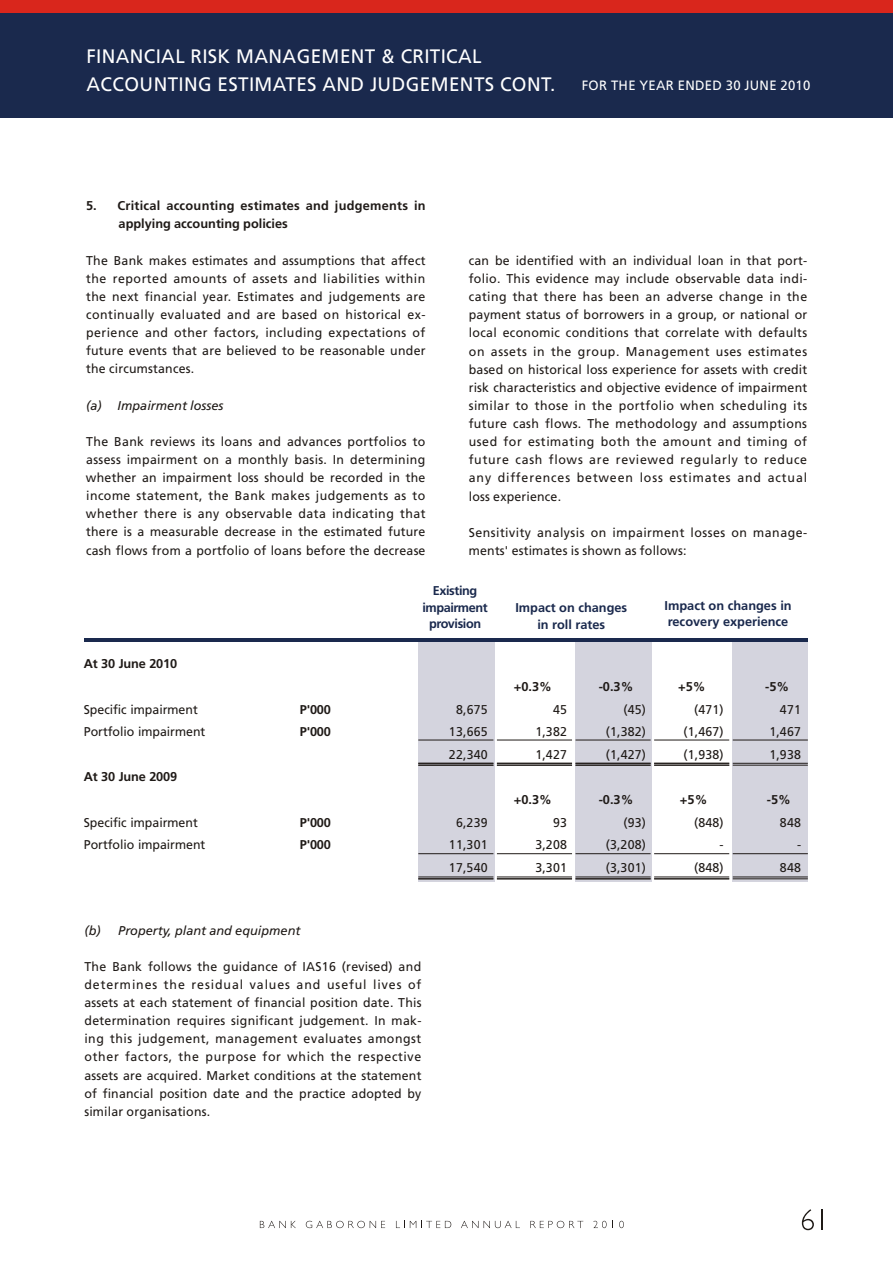
<style>
.page{position:relative;width:894px;height:1263px;background:#fff}
.page>*{position:absolute;margin:0;border:0;box-sizing:border-box;transform-origin:0 0}
.t1{font:19.5px/27.8px "Frutiger 55 Roman";color:#fff}
.t2{font:13.5px "Frutiger 55 Roman";color:#fff}
.t3{font:12.75px/18.1px "Frutiger 55 Roman";color:#1f1a17;text-align:justify}
.t4{font:12.75px/18.1px "Frutiger 55 Roman";letter-spacing:.025em;color:#1f1a17}
.t5{font:700 12.75px "Frutiger 65";color:#1f1a17}
.t6{font:700 12.75px/18.1px "Frutiger 65";letter-spacing:.02em;color:#1f1a17}
.t7{font:700 12.75px/16.6px "Frutiger 65";color:#1a294d;text-align:center}
.t8{font:italic 12.75px "Frutiger 56";color:#1f1a17}
.t9{font:700 12.75px/16.6px "Frutiger 65";letter-spacing:-.035em;color:#1a294d;text-align:center}
</style>
<div class="page">
<svg style="left:260px;top:1221px;width:36px;height:7px"></svg>
<svg style="left:306px;top:1221px;width:79px;height:7px"></svg>
<svg style="left:396px;top:1221px;width:55px;height:7px"></svg>
<svg style="left:461px;top:1221px;width:59px;height:7px"></svg>
<svg style="left:530px;top:1221px;width:53px;height:7px"></svg>
<svg style="left:593px;top:1221px;width:14px;height:7px"></svg>
<svg style="left:619px;top:1221px;width:5px;height:7px"></svg>
<svg style="left:802px;top:1209px;width:12px;height:21px"></svg>
<hr style="left:821px;top:1210px;width:2px;height:20px;background:#1f1a17">
<div style="left:419px;top:640px;width:76px;height:242px;background:#d4d4de"></div>
<div style="left:575px;top:640px;width:76px;height:242px;background:#d4d4de"></div>
<div style="left:733px;top:640px;width:75px;height:242px;background:#d4d4de"></div>
<hr style="left:85px;top:638px;width:723px;height:4px;background:#1a294d">
<svg style="left:418px;top:853px;width:312px;height:1px"></svg>
<hr style="left:733px;top:853px;width:75px;height:1px;background:#1f1a17">
<hr style="left:733px;top:877px;width:75px;height:1px;background:#1f1a17">
<svg style="left:418px;top:739px;width:312px;height:2px"></svg>
<hr style="left:733px;top:740px;width:75px;height:1px;background:#1f1a17">
<hr style="left:733px;top:763px;width:75px;height:1px;background:#1f1a17">
<hr style="left:733px;top:765px;width:75px;height:1px;background:#1f1a17">
<svg style="left:418px;top:763px;width:312px;height:3px"></svg>
<hr style="left:733px;top:878px;width:75px;height:1px;background:#1f1a17">
<svg style="left:418px;top:876px;width:312px;height:4px"></svg>
<div style="left:0;top:0;width:893px;height:118px;background:#1a294d"></div>
<div style="left:0;top:0;width:893px;height:13px;background:#d9261c"></div>
<h1 class="t1" style="left:87px;top:44px;width:471px">FINANCIAL RISK MANAGEMENT &amp; CRITICAL<br>ACCOUNTING ESTIMATES AND JUDGEMENTS CONT.</h1>
<p class="t2" style="left:582px;top:80px;width:230px">FOR THE YEAR ENDED 30 JUNE 2010</p>
<p class="t6" style="left:119px;top:198px;width:309px;text-indent:-32px">5. Critical accounting estimates and judgements in applying accounting policies</p>
<p class="t3" style="left:86px;top:252px;width:341px">The Bank makes estimates and assumptions that affect the reported amounts of assets and liabilities within the next financial year. Estimates and judgements are continually evaluated and are based on historical ex&shy;perience and other factors, including expectations of future events that are believed to be reasonable under the circumstances.</p>
<p class="t8" style="left:86px;top:400px;width:139px">(a) Impairment losses</p>
<p class="t3" style="left:86px;top:433px;width:341px">The Bank reviews its loans and advances portfolios to assess impairment on a monthly basis. In determining whether an impairment loss should be recorded in the income statement, the Bank makes judgements as to whether there is any observable data indicating that there is a measurable decrease in the estimated future cash flows from a portfolio of loans before the decrease</p>
<p class="t3" style="left:469px;top:252px;width:340px">can be identified with an individual loan in that port&shy;folio. This evidence may include observable data indi&shy;cating that there has been an adverse change in the payment status of borrowers in a group, or national or local economic conditions that correlate with defaults on assets in the group. Management uses estimates based on historical loss experience for assets with credit risk characteristics and objective evidence of impairment similar to those in the portfolio when scheduling its future cash flows. The methodology and assumptions used for estimating both the amount and timing of future cash flows are reviewed regularly to reduce any differences between loss estimates and actual loss experience.</p>
<p class="t4" style="left:469px;top:524px;width:340px">Sensitivity analysis on impairment losses on manage&shy;ments' estimates is shown as follows:</p>
<p class="t5" style="left:84px;top:659px;width:95px">At 30 June 2010</p>
<p class="t3" style="left:84px;top:701px;width:116px">Specific impairment</p>
<p class="t5" style="left:300px;top:704px;width:33px">P'000</p>
<p class="t3" style="left:84px;top:724px;width:123px">Portfolio impairment</p>
<p class="t5" style="left:300px;top:727px;width:33px">P'000</p>
<p class="t5" style="left:84px;top:772px;width:95px">At 30 June 2009</p>
<p class="t3" style="left:84px;top:814px;width:116px">Specific impairment</p>
<p class="t5" style="left:300px;top:817px;width:33px">P'000</p>
<p class="t3" style="left:84px;top:837px;width:123px">Portfolio impairment</p>
<p class="t5" style="left:300px;top:840px;width:33px">P'000</p>
<p class="t9" style="left:422px;top:583px;width:67px">Existing impairment provision</p>
<p class="t3" style="left:449px;top:699px;width:40px;line-height:22.6px;text-align:center">8,675<br>13,665<br>22,340</p>
<p class="t3" style="left:449px;top:812px;width:40px;line-height:22.6px;text-align:center">6,239<br>11,301<br>17,540</p>
<p class="t8" style="left:84px;top:925px;width:218px">(b) Property, plant and equipment</p>
<p class="t3" style="left:84px;top:958px;width:339px">The Bank follows the guidance of IAS16 (revised) and determines the residual values and useful lives of assets at each statement of financial position date. This determination requires significant judgement. In mak&shy;ing this judgement, management evaluates amongst other factors, the purpose for which the respective assets are acquired. Market conditions at the statement of financial position date and the practice adopted by similar organisations.</p>
<p class="t7" style="left:515px;top:600px;width:113px">Impact on changes in roll rates</p>
<p class="t7" style="left:665px;top:598px;width:129px;text-align:left">Impact on changes in recovery experience</p>
<p class="t5" style="left:514px;top:681px;width:40px">+0.3%</p>
<p class="t3" style="left:535px;top:699px;width:33px;line-height:22.6px;text-indent:18px">45<br>1,382<br>1,427</p>
<p class="t5" style="left:514px;top:795px;width:40px">+0.3%</p>
<p class="t3" style="left:535px;top:812px;width:33px;line-height:22.6px;text-indent:18px">93<br>3,208<br>3,301</p>
<p class="t5" style="left:599px;top:681px;width:36px">-0.3%</p>
<p class="t3" style="left:606px;top:699px;width:42px;line-height:22.6px;text-indent:18px">(45) (1,382) (1,427)</p>
<p class="t5" style="left:599px;top:795px;width:36px">-0.3%</p>
<p class="t3" style="left:606px;top:812px;width:42px;line-height:22.6px;text-indent:18px">(93) (3,208) (3,301)</p>
<p class="t5" style="left:678px;top:681px;width:29px">+5%</p>
<p class="t3" style="left:683px;top:699px;width:42px;line-height:22.6px;text-indent:11px">(471) (1,467) (1,938)</p>
<p class="t5" style="left:680px;top:795px;width:29px">+5%</p>
<p class="t3" style="left:694px;top:812px;width:31px;line-height:22.6px;text-align:right">(848) - (848)</p>
<p class="t5" style="left:765px;top:681px;width:26px">-5%</p>
<p class="t3" style="left:769px;top:699px;width:33px;line-height:22.6px;text-indent:11px">471<br>1,467<br>1,938</p>
<p class="t5" style="left:767px;top:795px;width:26px">-5%</p>
<p class="t3" style="left:780px;top:812px;width:23px;line-height:22.6px;text-align:right">848 -<br>848</p>
</div>
